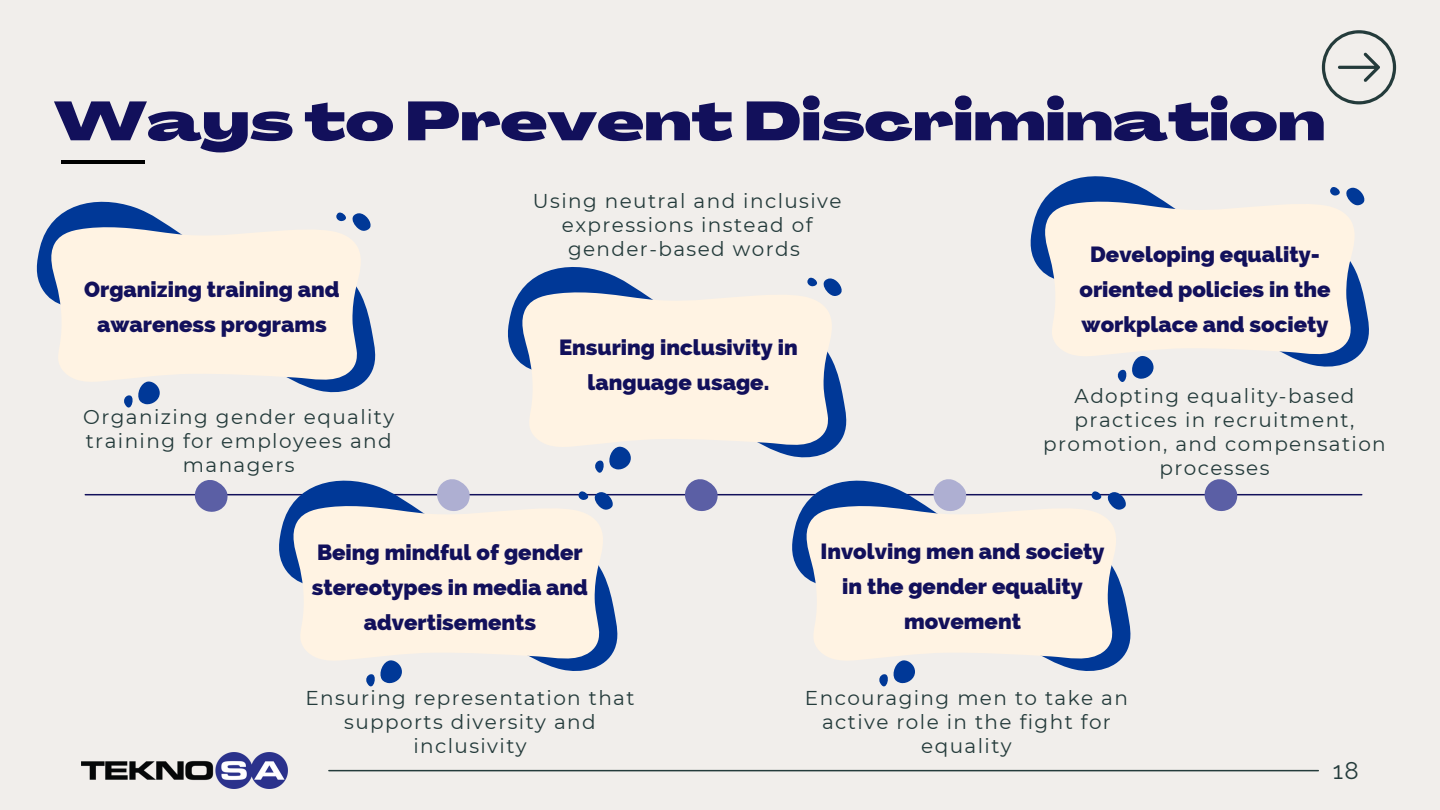
<style>
.page{position:relative;width:1440px;height:810px;background:#f1eeeb}
.page>*{position:absolute;margin:0;border:0;box-sizing:border-box;transform-origin:0 0}
.t1{font:900 54px "Agrandir Grand";color:#12105b}
.t2{font:24.1px "Raleway";color:#243b3b}
.t3{font:800 22px/35px "Raleway";color:#12105b;text-align:center}
.t4{font:20px/24px "Montserrat";letter-spacing:.07em;color:#243b3b;text-align:center}
</style>
<div class="page">
<hr style="left:85px;top:494px;width:1277px;height:1px;background:#12105b">
<hr style="left:329px;top:770px;width:989px;height:1px;background:#243b3b">
<svg style="left:194px;top:480px;width:34px;height:32px"></svg>
<svg style="left:684px;top:479px;width:34px;height:32px"></svg>
<svg style="left:1203px;top:479px;width:34px;height:32px"></svg>
<svg style="left:1322px;top:30px;width:74px;height:74px"></svg>
<svg style="left:36px;top:201px;width:340px;height:192px"></svg>
<svg style="left:48px;top:227px;width:316px;height:157px;fill:#fff3e3"></svg>
<svg style="left:123px;top:381px;width:37px;height:27px"></svg>
<svg style="left:336px;top:212px;width:36px;height:19px"></svg>
<svg style="left:277px;top:479px;width:343px;height:192px"></svg>
<svg style="left:290px;top:506px;width:316px;height:157px;fill:#fff3e3"></svg>
<svg style="left:365px;top:660px;width:37px;height:27px"></svg>
<svg style="left:578px;top:490px;width:37px;height:20px"></svg>
<svg style="left:508px;top:267px;width:339px;height:191px"></svg>
<svg style="left:519px;top:292px;width:316px;height:157px;fill:#fff3e3"></svg>
<svg style="left:594px;top:446px;width:37px;height:34px"></svg>
<svg style="left:807px;top:277px;width:36px;height:19px"></svg>
<svg style="left:790px;top:479px;width:343px;height:192px"></svg>
<svg style="left:803px;top:506px;width:316px;height:157px;fill:#fff3e3"></svg>
<svg style="left:878px;top:660px;width:37px;height:27px"></svg>
<svg style="left:1092px;top:490px;width:36px;height:20px"></svg>
<svg style="left:1030px;top:176px;width:339px;height:191px"></svg>
<svg style="left:1042px;top:201px;width:316px;height:157px;fill:#fff3e3"></svg>
<svg style="left:1117px;top:356px;width:37px;height:26px"></svg>
<svg style="left:1330px;top:186px;width:36px;height:19px"></svg>
<img style="left:81px;top:752px;width:206px;height:37px">
<hr style="left:61px;top:160px;width:83px;height:4px;background:#000">
<p class="t1" style="left:54px;top:100px;width:1273px">Ways to Prevent Discrimination</p>
<p class="t3" style="left:84px;top:272px;width:257px">Organizing training and awareness programs</p>
<p class="t4" style="left:83px;top:405px;width:313px">Organizing gender equality training for employees and managers</p>
<p class="t4" style="left:533px;top:189px;width:310px">Using neutral and inclusive expressions instead of gender-based words</p>
<p class="t3" style="left:559px;top:329px;width:240px">Ensuring inclusivity in language usage.</p>
<p class="t3" style="left:1080px;top:236px;width:253px">Developing equality&shy;oriented policies in the workplace and society</p>
<h3 class="t4" style="left:1043px;top:384px;width:344px">Adopting equality-based practices in recruitment, promotion, and compensation processes</h3>
<p class="t3" style="left:312px;top:534px;width:278px">Being mindful of gender stereotypes in media and advertisements</p>
<p class="t4" style="left:305px;top:686px;width:331px">Ensuring representation that supports diversity and inclusivity</p>
<p class="t3" style="left:820px;top:534px;width:286px">Involving men and society in the gender equality movement</p>
<p class="t4" style="left:805px;top:686px;width:325px">Encouraging men to take an active role in the fight for equality</p>
<h1 class="t2" style="left:1333px;top:756px;width:28px">18</h1>
</div>
